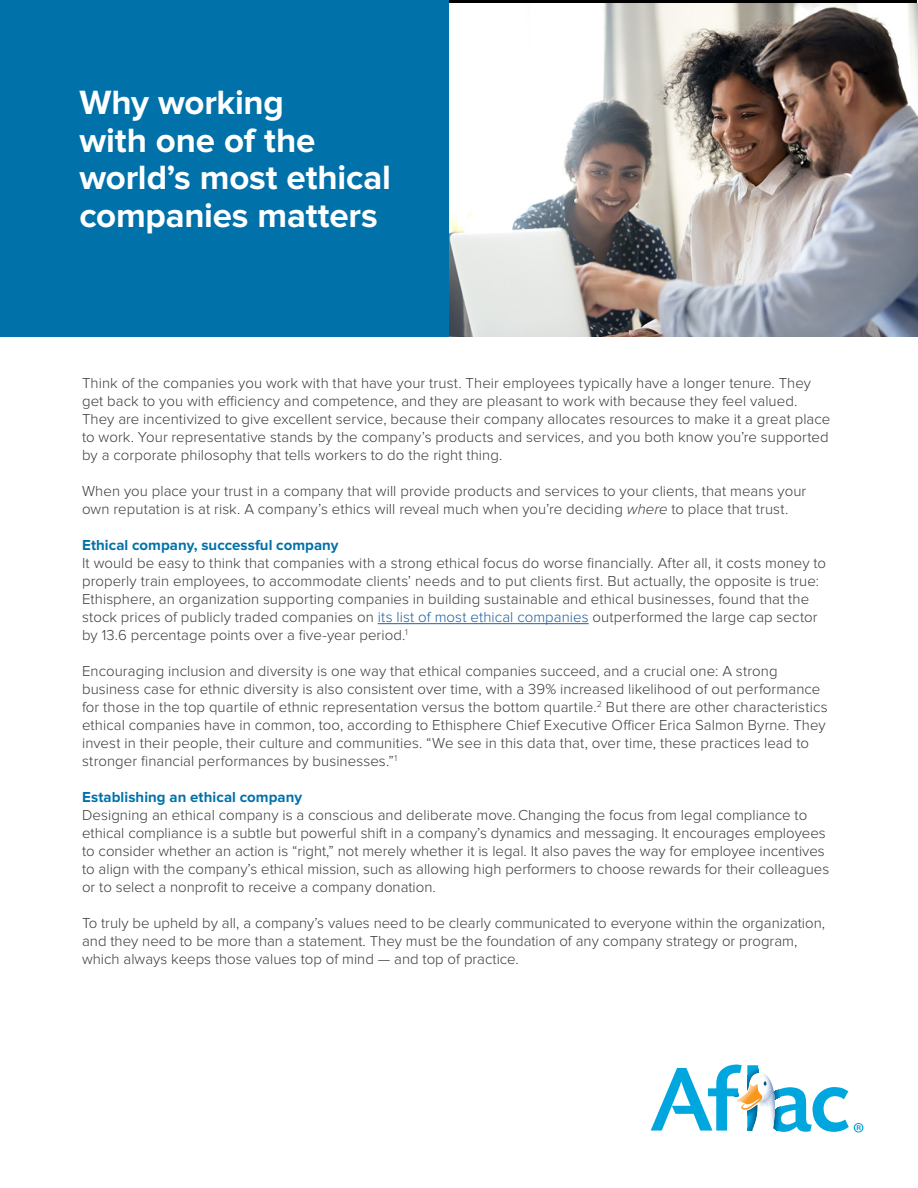
<style>
.page{position:relative;width:918px;height:1188px;background:#fff}
.page>*{position:absolute;margin:0;border:0;box-sizing:border-box;transform-origin:0 0}
.t1{font:700 34.95px/37.5px "Proxima Nova";letter-spacing:-.005em;color:#fff}
.t2{font:300 15px/18px "Proxima Nova";letter-spacing:.005em;color:#3c3b3b}
.t3{font:700 15px "Proxima Nova";letter-spacing:.005em;color:#0071a9}
.s1{font-style:italic}
.s2{color:#215e9e}
</style>
<div class="page">
<img style="left:448px;top:3px;width:470px;height:334px">
<div style="left:0;top:0;width:448px;height:337px;background:#0071a9"></div>
<hr style="left:378px;top:623px;width:211px;height:1px;background:#215e9e">
<svg style="left:651px;top:1065px;width:212px;height:67px"></svg>
<h1 class="t1" style="left:80px;top:84px;width:313px">Why working<br>with one of the world’s most ethical companies matters</h1>
<p class="t2" style="left:82px;top:374px;width:750px">Think of the companies you work with that have your trust. Their employees typically have a longer tenure. They get back to you with efficiency and competence, and they are pleasant to work with because they feel valued.<br>They are incentivized to give excellent service, because their company allocates resources to make it a great place to work. Your representative stands by the company’s products and services, and you both know you’re supported by a corporate philosophy that tells workers to do the right thing.</p>
<p class="t2" style="left:82px;top:482px;width:726px">When you place your trust in a company that will provide products and services to your clients, that means your own reputation is at risk. A company’s ethics will reveal much when you’re deciding <span class="s1">where</span> to place that trust.</p>
<p class="t3" style="left:82px;top:536px;width:258px">Ethical company, successful company</p>
<p class="t2" style="left:82px;top:554px;width:746px">It would be easy to think that companies with a strong ethical focus do worse financially. After all, it costs money to properly train employees, to accommodate clients’ needs and to put clients first. But actually, the opposite is true:<br>Ethisphere, an organization supporting companies in building sustainable and ethical businesses, found that the stock prices of publicly traded companies on <span class="s2">its list of most ethical companies</span> outperformed the large cap sector by 13.6 percentage points over a five-year period.<sup>1</sup></p>
<p class="t2" style="left:82px;top:662px;width:747px">Encouraging inclusion and diversity is one way that ethical companies succeed, and a crucial one: A strong business case for ethnic diversity is also consistent over time, with a 39% increased likelihood of out performance for those in the top quartile of ethnic representation versus the bottom quartile.<sup>2</sup> But there are other characteristics ethical companies have in common, too, according to Ethisphere Chief Executive Officer Erica Salmon Byrne. They invest in their people, their culture and communities. “We see in this data that, over time, these practices lead to stronger financial performances by businesses.”<sup>1</sup></p>
<p class="t3" style="left:82px;top:788px;width:221px">Establishing an ethical company</p>
<p class="t2" style="left:82px;top:806px;width:749px">Designing an ethical company is a conscious and deliberate move.Changing the focus from legal compliance to ethical compliance is a subtle but powerful shift in a company’s dynamics and messaging. It encourages employees to consider whether an action is “right,” not merely whether it is legal. It also paves the way for employee incentives to align with the company’s ethical mission, such as allowing high performers to choose rewards for their colleagues or to select a nonprofit to receive a company donation.</p>
<p class="t2" style="left:82px;top:914px;width:745px">To truly be upheld by all, a company’s values need to be clearly communicated to everyone within the organization, and they need to be more than a statement. They must be the foundation of any company strategy or program, which always keeps those values top of mind — and top of practice.</p>
</div>
